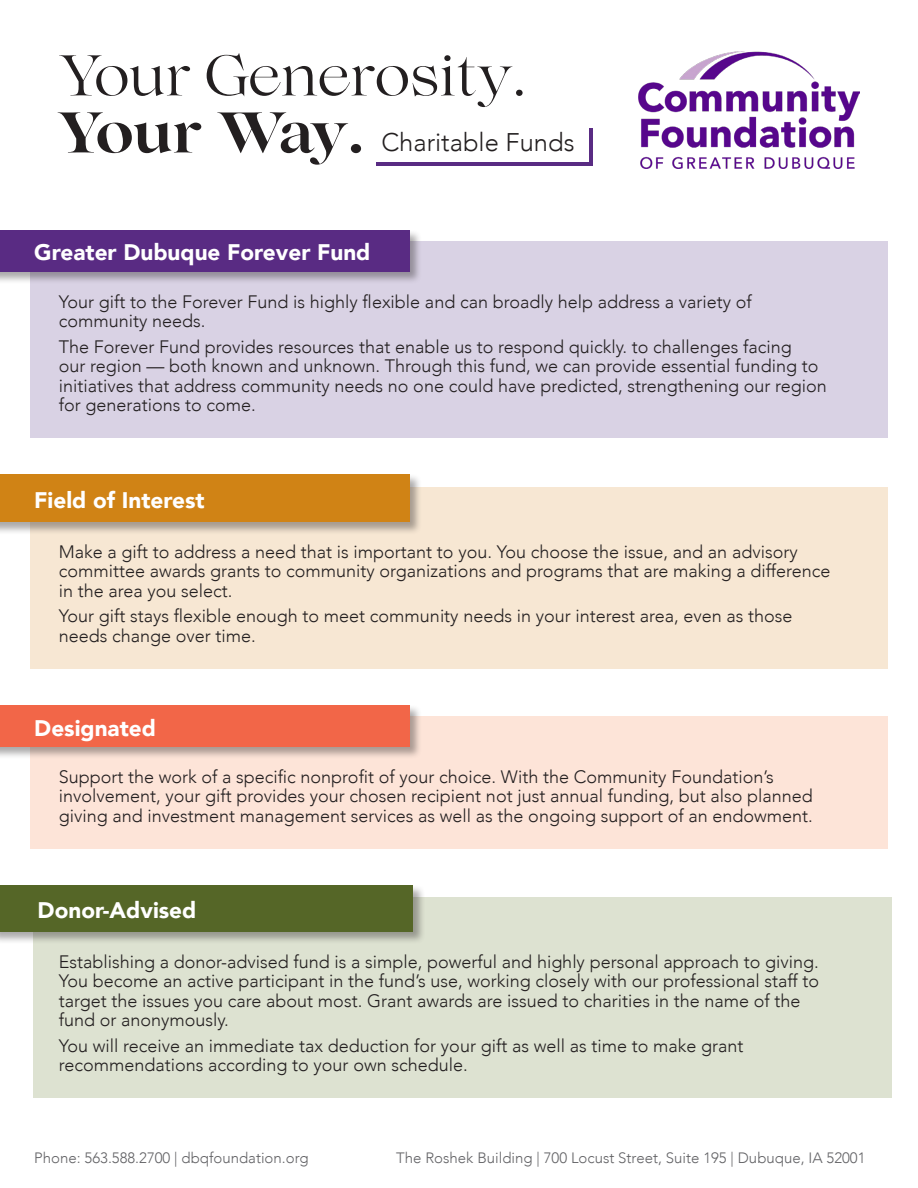
<style>
.page{position:relative;width:918px;height:1188px;background:#fff}
.page>*{position:absolute;margin:0;border:0;box-sizing:border-box;transform-origin:0 0}
.t1{font:57px "Lovelace";color:#231f20}
.t2{font:700 57px "Lovelace";letter-spacing:-.065em;color:#231f20}
.t3{font:300 25.5px "Avenir";color:#231f20}
.t4{font:900 22.5px "Avenir";color:#fff}
.Body{font:300 18px/19.5px "Avenir";color:#231f20}
.Body-2{font:300 15px "Avenir";color:#636366}
</style>
<div class="page">
<div style="left:30px;top:241px;width:858px;height:197px;background:#d9d2e4"></div>
<div style="left:0;top:229px;width:422px;height:55px;background:#231f20;opacity:.38"></div>
<div style="left:0;top:230px;width:410px;height:42px;background:#592b83"></div>
<div style="left:30px;top:487px;width:858px;height:182px;background:#f7e7d3"></div>
<div style="left:0;top:474px;width:422px;height:61px;background:#231f20;opacity:.38"></div>
<div style="left:0;top:474px;width:410px;height:48px;background:#d08315"></div>
<div style="left:30px;top:717px;width:858px;height:132px;background:#fde4d8"></div>
<div style="left:0;top:705px;width:422px;height:55px;background:#231f20;opacity:.38"></div>
<div style="left:0;top:705px;width:410px;height:42px;background:#f26648"></div>
<div style="left:33px;top:898px;width:858px;height:200px;background:#dde2d1"></div>
<div style="left:0;top:885px;width:426px;height:59px;background:#231f20;opacity:.38"></div>
<div style="left:0;top:885px;width:413px;height:47px;background:#556627"></div>
<hr style="left:376px;top:163px;width:216px;height:3px;background:#592b83">
<hr style="left:589px;top:129px;width:3px;height:37px;background:#592b83">
<img style="left:639px;top:51px;width:220px;height:117px">
<h1 class="t1" style="left:59px;top:32px;width:469px">Your Generosity.</h1>
<h1 class="t2" style="left:57px;top:88px;width:308px">Your Way.</h1>
<h2 class="t3" style="left:381px;top:127px;width:195px">Charitable Funds</h2>
<h3 class="t4" style="left:34px;top:233px;width:338px">Greater Dubuque Forever Fund</h3>
<p class="Body" style="left:59px;top:292px;width:695px">Your gift to the Forever Fund is highly flexible and can broadly help address a variety of community needs.</p>
<p class="Body" style="left:59px;top:337px;width:770px">The Forever Fund provides resources that enable us to respond quickly. to challenges facing<br>our region — both known and unknown. Through this fund, we can provide essential funding to initiatives that address community needs no one could have predicted, strengthening our region for generations to come.</p>
<h3 class="t4" style="left:34px;top:481px;width:172px">Field of Interest</h3>
<p class="Body" style="left:59px;top:542px;width:773px">Make a gift to address a need that is important to you. You choose the issue, and an advisory committee awards grants to community organizations and programs that are making a difference in the area you select.</p>
<p class="Body" style="left:59px;top:607px;width:735px">Your gift stays flexible enough to meet community needs in your interest area, even as those needs change over time.</p>
<h3 class="t4" style="left:34px;top:709px;width:123px">Designated</h3>
<p class="Body" style="left:59px;top:767px;width:756px">Support the work of a specific nonprofit of your choice. With the Community Foundation’s involvement, your gift provides your chosen recipient not just annual funding, but also planned giving and investment management services as well as the ongoing support of an endowment.</p>
<h3 class="t4" style="left:38px;top:891px;width:160px">Donor-Advised</h3>
<p class="Body" style="left:59px;top:952px;width:762px">Establishing a donor-advised fund is a simple, powerful and highly personal approach to giving.<br>You become an active participant in the fund’s use, working closely with our professional staff to target the issues you care about most. Grant awards are issued to charities in the name of the fund or anonymously.</p>
<p class="Body" style="left:59px;top:1036px;width:686px">You will receive an immediate tax deduction for your gift as well as time to make grant recommendations according to your own schedule.</p>
<p class="Body-2" style="left:34px;top:1149px;width:276px">Phone: 563.588.2700 | dbqfoundation.org</p>
<p class="Body-2" style="left:396px;top:1149px;width:471px">The Roshek Building | 700 Locust Street, Suite 195 | Dubuque, IA 52001</p>
</div>
